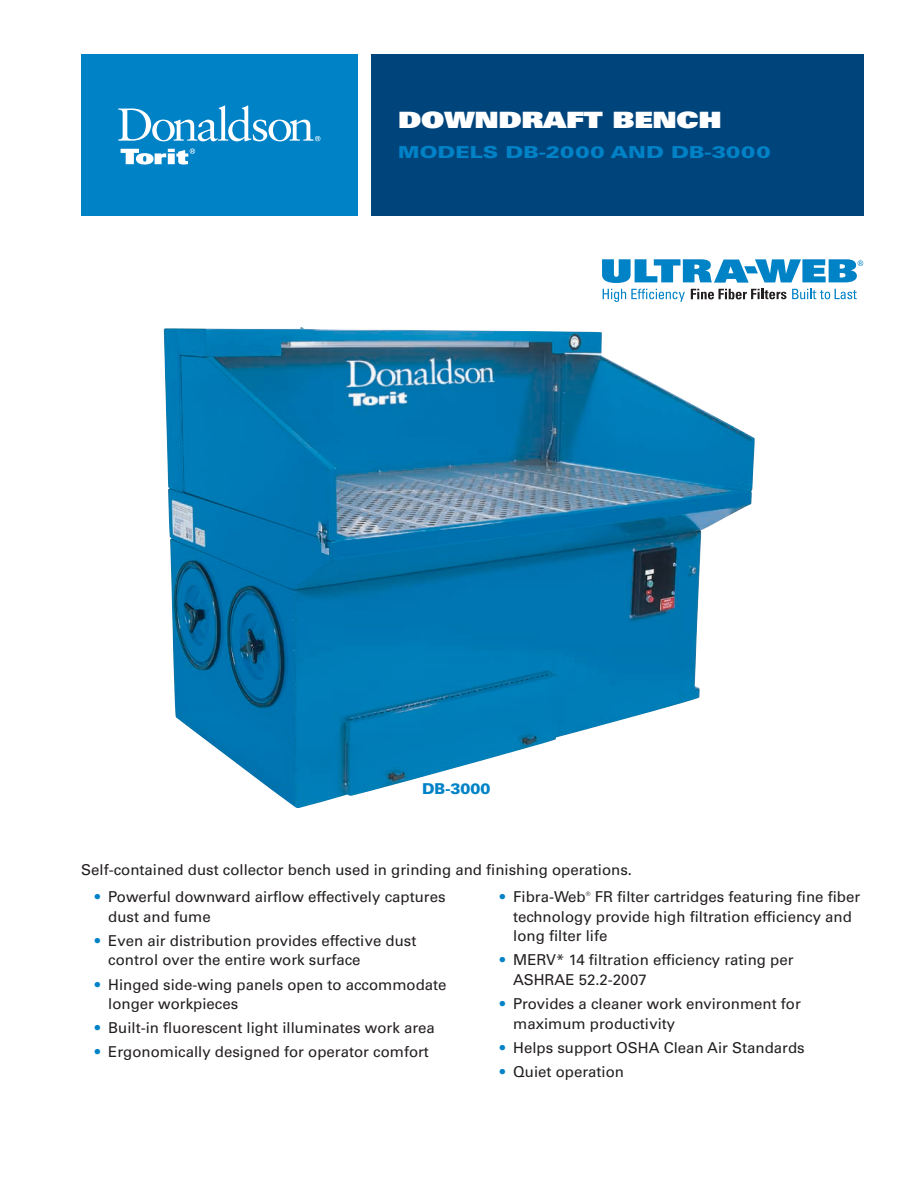
<style>
.page{position:relative;width:918px;height:1188px;background:#fff}
.page>*{position:absolute;margin:0;border:0;box-sizing:border-box;transform-origin:0 0}
.t1{font:22.5px "Univers LT Std X Black";letter-spacing:-.01em;color:#fff;scale:1.3 1}
.t2{font:900 16.5px "Univers LT Std";color:#0082c7;scale:1.3 1}
.t3{font:15px/19.5px "Univers LT Std";color:#231f20}
.t4{font:900 15px "Univers LT Std";color:#0082c7}
.t5{font:6px "Univers LT Std";color:#231f20}
.s1{color:#0082c7}
</style>
<div class="page">
<div style="left:81px;top:54px;width:277px;height:162px;background:#0082c7"></div>
<svg style="left:121px;top:149px;width:74px;height:16px"></svg>
<svg style="left:118px;top:105px;width:202px;height:36px"></svg>
<div style="left:371px;top:54px;width:493px;height:162px;background:#00447c"></div>
<img style="left:164px;top:327px;width:591px;height:481px">
<svg style="left:603px;top:289px;width:82px;height:13px"></svg>
<svg style="left:602px;top:259px;width:261px;height:24px"></svg>
<svg style="left:691px;top:289px;width:166px;height:10px"></svg>
<h1 class="t1" style="left:398px;top:105px;width:250px">DOWNDRAFT BENCH</h1>
<p class="t2" style="left:398px;top:142px;width:288px">MODELS DB-2000 AND DB-3000</p>
<p class="t4" style="left:422px;top:780px;width:70px">DB-3000</p>
<p class="t3" style="left:81px;top:860px;width:552px">Self-contained dust collector bench used in grinding and finishing operations.</p>
<p class="t3" style="left:108px;top:887px;width:339px;text-indent:-13px"><span class="s1">•</span> Powerful downward airflow effectively captures dust and fume</p>
<p class="t3" style="left:108px;top:931px;width:310px;text-indent:-13px"><span class="s1">•</span> Even air distribution provides effective dust control over the entire work surface</p>
<p class="t3" style="left:108px;top:975px;width:340px;text-indent:-13px"><span class="s1">•</span> Hinged side-wing panels open to accommodate longer workpieces</p>
<p class="t3" style="left:95px;top:1018px;width:342px"><span class="s1">•</span> Built-in fluorescent light illuminates work area</p>
<p class="t3" style="left:95px;top:1042px;width:335px"><span class="s1">•</span> Ergonomically designed for operator comfort</p>
<p class="t3" style="left:513px;top:887px;width:349px;text-indent:81px">FR filter cartridges featuring fine fiber technology provide high filtration efficiency and long filter life</p>
<p class="t3" style="left:513px;top:950px;width:282px;text-indent:-14px"><span class="s1">•</span> MERV* 14 filtration efficiency rating per<br>ASHRAE 52.2-2007</p>
<p class="t3" style="left:513px;top:994px;width:289px;text-indent:-14px"><span class="s1">•</span> Provides a cleaner work environment for maximum productivity</p>
<p class="t3" style="left:500px;top:1038px;width:306px"><span class="s1">•</span> Helps support OSHA Clean Air Standards</p>
<p class="t3" style="left:500px;top:1062px;width:126px"><span class="s1">•</span> Quiet operation</p>
<p class="t3" style="left:500px;top:887px;width:88px"><span class="s1">•</span> Fibra-Web</p>
<p class="t5" style="left:586px;top:890px;width:6px">®</p>
</div>
